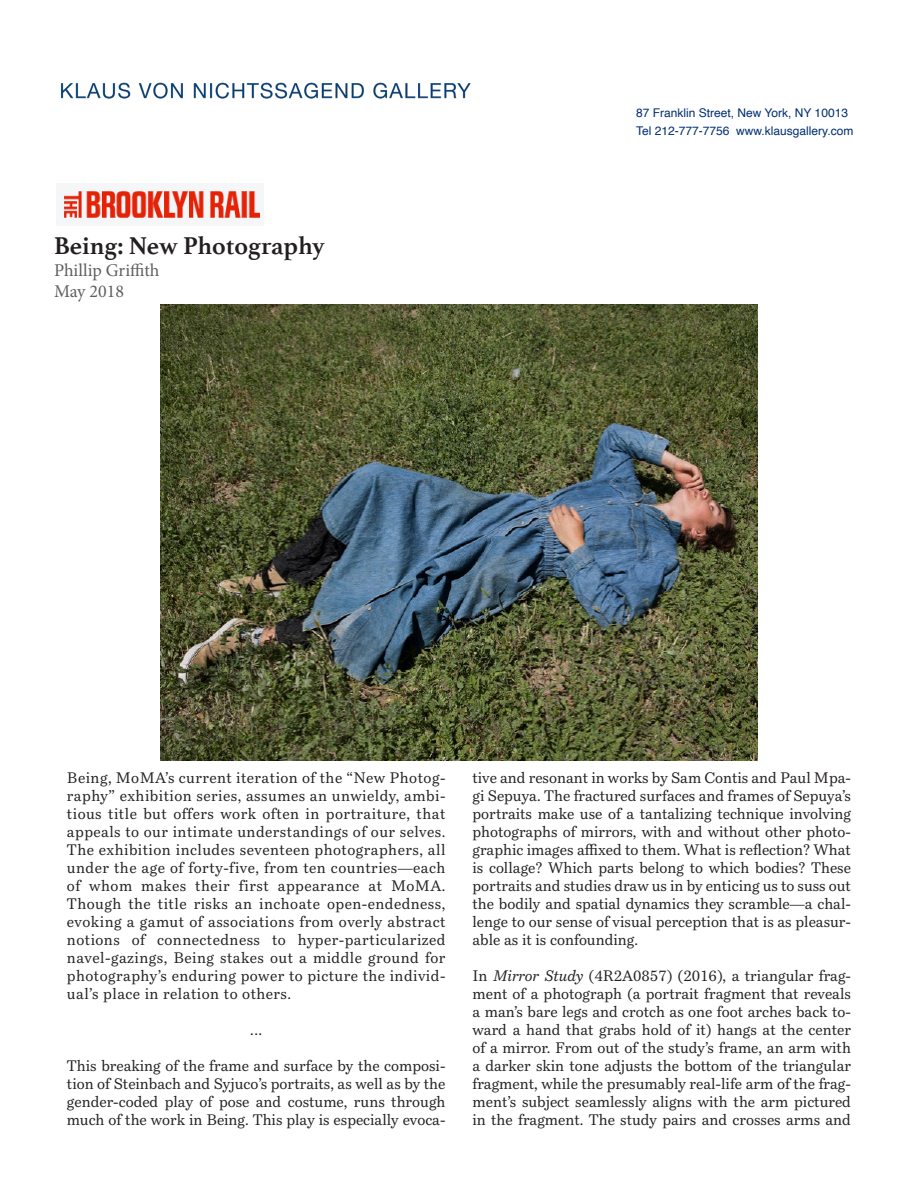
<style>
.page{position:relative;width:918px;height:1188px;background:#fff}
.page>*{position:absolute;margin:0;border:0;box-sizing:border-box;transform-origin:0 0}
.t1{font:700 25.5px "Athelas";color:#231f20}
.t2{font:18px "Minion Pro";color:#5f5f62}
.t3{font:15px/18px "Bressay";color:#231f20;text-align:justify}
.t4{font:12px/18px "Helvetica";color:#002f73}
.s1{font-style:italic}
</style>
<div class="page">
<img style="left:61px;top:82px;width:410px;height:17px">
<img style="left:64px;top:191px;width:196px;height:27px">
<img style="left:160px;top:305px;width:598px;height:455px">
<p class="t1" style="left:54px;top:225px;width:272px">Being: New Photography</p>
<p class="t2" style="left:54px;top:258px;width:107px">Phillip Griffith</p>
<p class="t2" style="left:54px;top:279px;width:72px">May 2018</p>
<p class="t4" style="left:636px;top:104px;width:219px">87 Franklin Street, New York, NY 10013<br>Tel 212-777-7756 www.klausgallery.com</p>
<p class="t3" style="left:67px;top:769px;width:380px">Being, MoMA’s current iteration of the “New Photog&shy;raphy” exhibition series, assumes an unwieldy, ambi&shy;tious title but offers work often in portraiture, that appeals to our intimate understandings of our selves.<br>The exhibition includes seventeen photographers, all under the age of forty-five, from ten countries—each of whom makes their first appearance at MoMA.<br>Though the title risks an inchoate open-endedness, evoking a gamut of associations from overly abstract notions of connectedness to hyper-particularized navel-gazings, Being stakes out a middle ground for photography’s enduring power to picture the individ&shy;ual’s place in relation to others.</p>
<p class="t3" style="left:250px;top:1021px;width:13px">...</p>
<p class="t3" style="left:67px;top:1057px;width:380px">This breaking of the frame and surface by the composi&shy;tion of Steinbach and Syjuco’s portraits, as well as by the gender-coded play of pose and costume, runs through much of the work in Being. This play is especially evoca-</p>
<p class="t3" style="left:472px;top:769px;width:380px">tive and resonant in works by Sam Contis and Paul Mpa&shy;gi Sepuya. The fractured surfaces and frames of Sepuya’s portraits make use of a tantalizing technique involving photographs of mirrors, with and without other photo&shy;graphic images affixed to them. What is reflection? What is collage? Which parts belong to which bodies? These portraits and studies draw us in by enticing us to suss out the bodily and spatial dynamics they scramble—a chal&shy;lenge to our sense of visual perception that is as pleasur&shy;able as it is confounding.</p>
<p class="t3" style="left:472px;top:967px;width:380px">In <span class="s1">Mirror Study</span> (4R2A0857) (2016), a triangular frag&shy;ment of a photograph (a portrait fragment that reveals a man’s bare legs and crotch as one foot arches back to&shy;ward a hand that grabs hold of it) hangs at the center of a mirror. From out of the study’s frame, an arm with a darker skin tone adjusts the bottom of the triangular fragment, while the presumably real-life arm of the frag&shy;ment’s subject seamlessly aligns with the arm pictured in the fragment. The study pairs and crosses arms and</p>
</div>
